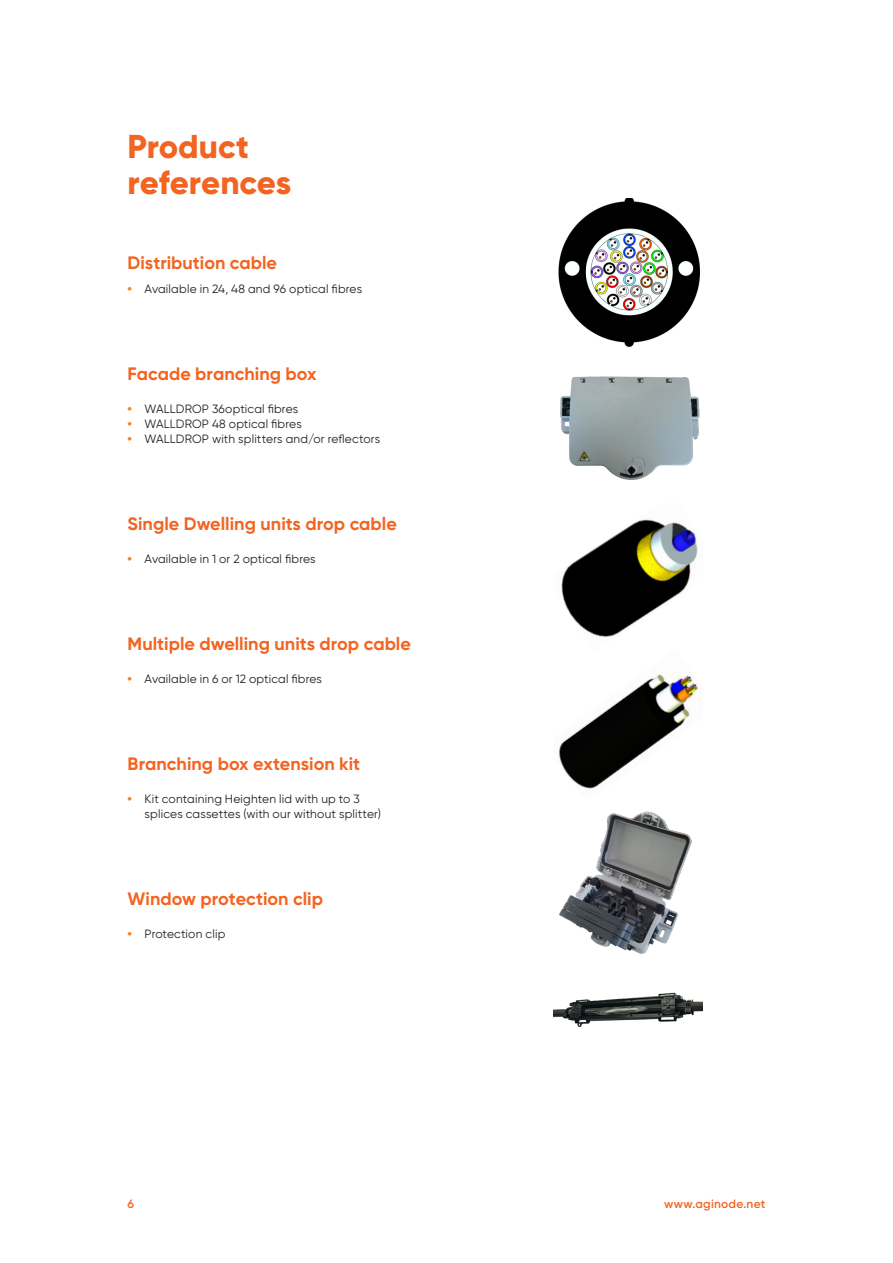
<style>
.page{position:relative;width:893px;height:1263px;background:#fff}
.page>*{position:absolute;margin:0;border:0;box-sizing:border-box;transform-origin:0 0}
.H1_copper{font:800 33px/36px "Gilroy";color:#f36421}
.H2_copper{font:700 18px "Gilroy";color:#f36421}
.t1{font:12px/15px "Gilroy";letter-spacing:.015em;color:#231f20}
.t2{font:600 12px "Gilroy";letter-spacing:.02em;color:#f36421}
.s1{font-weight:800;color:#f58220}
</style>
<div class="page">
<img style="left:558px;top:198px;width:142px;height:149px">
<img style="left:560px;top:376px;width:140px;height:104px">
<img style="left:561px;top:519px;width:137px;height:118px">
<img style="left:559px;top:811px;width:133px;height:130px">
<img style="left:558px;top:674px;width:141px;height:115px">
<img style="left:554px;top:941px;width:149px;height:86px">
<p class="H1_copper" style="left:128px;top:128px;width:165px">Product references</p>
<p class="H2_copper" style="left:128px;top:251px;width:151px">Distribution cable</p>
<p class="t1" style="left:128px;top:281px;width:236px"><span class="s1">•</span> Available in 24, 48 and 96 optical fibres</p>
<p class="H2_copper" style="left:128px;top:362px;width:191px">Facade branching box</p>
<p class="t1" style="left:128px;top:401px;width:172px"><span class="s1">•</span> WALLDROP 36optical fibres</p>
<p class="t1" style="left:128px;top:416px;width:176px"><span class="s1">•</span> WALLDROP 48 optical fibres</p>
<p class="t1" style="left:128px;top:431px;width:254px"><span class="s1">•</span> WALLDROP with splitters and/or reflectors</p>
<p class="H2_copper" style="left:128px;top:512px;width:271px">Single Dwelling units drop cable</p>
<p class="t1" style="left:128px;top:551px;width:190px"><span class="s1">•</span> Available in 1 or 2 optical fibres</p>
<p class="H2_copper" style="left:128px;top:632px;width:285px">Multiple dwelling units drop cable</p>
<p class="t1" style="left:128px;top:671px;width:196px"><span class="s1">•</span> Available in 6 or 12 optical fibres</p>
<p class="H2_copper" style="left:128px;top:752px;width:234px">Branching box extension kit</p>
<p class="t1" style="left:145px;top:791px;width:238px;text-indent:-17px"><span class="s1">•</span> Kit containing Heighten lid with up to 3 splices cassettes (with our without splitter)</p>
<p class="H2_copper" style="left:128px;top:887px;width:197px">Window protection clip</p>
<p class="t1" style="left:128px;top:926px;width:99px"><span class="s1">•</span> Protection clip</p>
<p class="t2" style="left:128px;top:1196px;width:8px">6</p>
<p class="t2" style="left:664px;top:1196px;width:103px">www.aginode.net</p>
</div>
